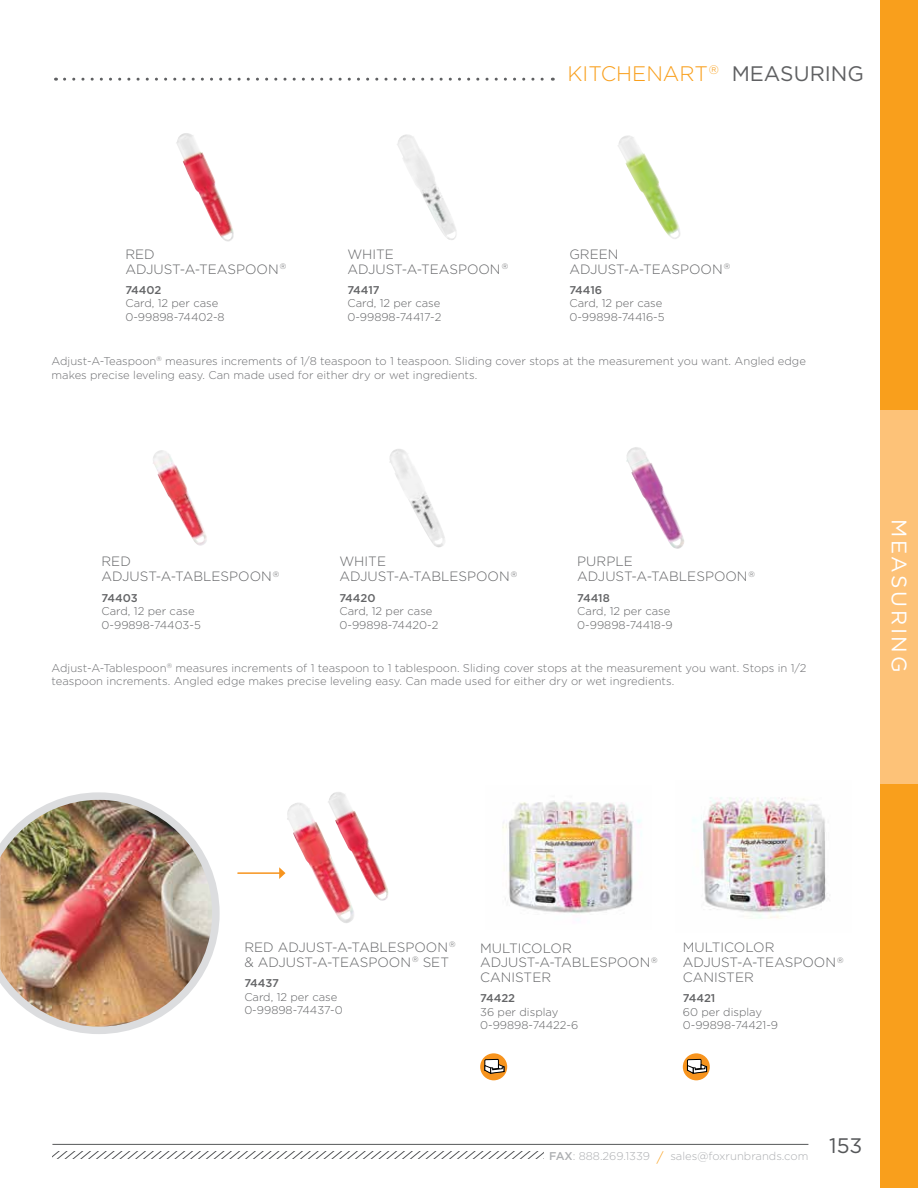
<style>
.page{position:relative;width:918px;height:1188px;background:#fff}
.page>*{position:absolute;margin:0;border:0;box-sizing:border-box;transform-origin:0 0}
.t1{font:300 21px "Gotham";color:#f99f1c}
.t2{font:21px "Gotham";letter-spacing:.125em;color:#fff}
.t3{font:21px "Gotham";color:#555759}
.t4{font:300 13.5px/15px "Gotham";color:#636466}
.t5{font:300 11.25px/13.5px "Gotham";color:#6d6e71}
.t6{font:300 11.25px/13.5px "Gotham";color:#636466}
.t7{font:500 11.25px "Gotham";color:#636466}
.t8{font:300 11.25px "Gotham";color:#adafb2}
.s1{font-weight:400;color:#5f6062}
.s2{font-weight:500}
.s3{font-size:13.5px;color:#f99f1c}
</style>
<div class="page">
<div style="left:880px;top:0;width:38px;height:1188px;background:#f99f1c"></div>
<div style="left:880px;top:410px;width:38px;height:374px;background:#fdc278"></div>
<hr style="left:52px;top:1144px;width:756px;height:1px;background:#555759">
<svg style="left:52px;top:1151px;width:491px;height:7px"></svg>
<svg style="left:65px;top:78px;width:488px;height:3px"></svg>
<img style="left:618px;top:135px;width:62px;height:104px">
<img style="left:176px;top:133px;width:58px;height:109px">
<img style="left:397px;top:134px;width:60px;height:106px">
<img style="left:153px;top:450px;width:54px;height:96px">
<img style="left:626px;top:448px;width:58px;height:101px">
<img style="left:389px;top:449px;width:56px;height:99px">
<img style="left:287px;top:803px;width:67px;height:120px">
<img style="left:327px;top:792px;width:62px;height:109px">
<img style="left:693px;top:797px;width:135px;height:122px">
<img style="left:502px;top:801px;width:140px;height:112px">
<img style="left:0;top:792px;width:220px;height:242px">
<div style="left:480px;top:1053px;width:27px;height:27px;background:#f7941e;border-radius:50%"></div>
<svg style="left:484px;top:1059px;width:22px;height:15px"></svg>
<div style="left:683px;top:1053px;width:27px;height:27px;background:#f7941e;border-radius:50%"></div>
<svg style="left:687px;top:1059px;width:22px;height:15px"></svg>
<hr style="left:238px;top:872px;width:42px;height:2px;background:#f7941e">
<svg style="left:279px;top:867px;width:6px;height:12px"></svg>
<h1 class="t1" style="left:568px;top:62px;width:298px">KITCHENART<sup>®</sup> <span class="s1">MEASURING</span></h1>
<p class="t4" style="left:125px;top:246px;width:162px">RED<br>ADJUST-A-TEASPOON<sup>®</sup></p>
<p class="t4" style="left:569px;top:246px;width:162px">GREEN<br>ADJUST-A-TEASPOON<sup>®</sup></p>
<p class="t4" style="left:347px;top:246px;width:162px">WHITE<br>ADJUST-A-TEASPOON<sup>®</sup></p>
<p class="t7" style="left:125px;top:284px;width:38px">74402</p>
<p class="t6" style="left:125px;top:297px;width:101px">Card, 12 per case<br>0-99898-74402-8</p>
<p class="t7" style="left:347px;top:284px;width:34px">74417</p>
<p class="t6" style="left:347px;top:297px;width:96px">Card, 12 per case<br>0-99898-74417-2</p>
<p class="t7" style="left:569px;top:284px;width:34px">74416</p>
<p class="t6" style="left:569px;top:297px;width:97px">Card, 12 per case<br>0-99898-74416-5</p>
<p class="t5" style="left:52px;top:354px;width:756px">Adjust-A-Teaspoon<sup>®</sup> measures increments of 1/8 teaspoon to 1 teaspoon. Sliding cover stops at the measurement you want. Angled edge makes precise leveling easy. Can made used for either dry or wet ingredients.</p>
<p class="t4" style="left:102px;top:554px;width:179px">RED<br>ADJUST-A-TABLESPOON<sup>®</sup></p>
<p class="t4" style="left:339px;top:554px;width:179px">WHITE<br>ADJUST-A-TABLESPOON<sup>®</sup></p>
<p class="t4" style="left:577px;top:554px;width:179px">PURPLE<br>ADJUST-A-TABLESPOON<sup>®</sup></p>
<p class="t7" style="left:102px;top:591px;width:38px">74403</p>
<p class="t6" style="left:102px;top:604px;width:101px">Card, 12 per case<br>0-99898-74403-5</p>
<p class="t7" style="left:339px;top:591px;width:38px">74420</p>
<p class="t6" style="left:339px;top:604px;width:100px">Card, 12 per case<br>0-99898-74420-2</p>
<p class="t7" style="left:577px;top:591px;width:34px">74418</p>
<p class="t6" style="left:577px;top:604px;width:97px">Card, 12 per case<br>0-99898-74418-9</p>
<p class="t5" style="left:52px;top:661px;width:757px">Adjust-A-Tablespoon<sup>®</sup> measures increments of 1 teaspoon to 1 tablespoon. Sliding cover stops at the measurement you want. Stops in 1/2 teaspoon increments. Angled edge makes precise leveling easy. Can made used for either dry or wet ingredients.</p>
<h1 class="t2" style="left:911px;top:519px;width:155px;rotate:90deg">MEASURING</h1>
<p class="t4" style="left:244px;top:939px;width:213px">RED ADJUST-A-TABLESPOON<sup>® </sup>&amp; ADJUST-A-TEASPOON<sup>®</sup> SET</p>
<p class="t4" style="left:480px;top:940px;width:179px">MULTICOLOR<br>ADJUST-A-TABLESPOON<sup>®<br></sup>CANISTER</p>
<p class="t4" style="left:683px;top:940px;width:162px">MULTICOLOR<br>ADJUST-A-TEASPOON<sup>®<br></sup>CANISTER</p>
<p class="t7" style="left:244px;top:977px;width:36px">74437</p>
<p class="t6" style="left:244px;top:990px;width:100px">Card, 12 per case<br>0-99898-74437-0</p>
<p class="t7" style="left:480px;top:992px;width:37px">74422</p>
<p class="t7" style="left:683px;top:992px;width:34px">74421</p>
<p class="t6" style="left:683px;top:1005px;width:97px">60 per display<br>0-99898-74421-9</p>
<p class="t6" style="left:480px;top:1005px;width:100px">36 per display<br>0-99898-74422-6</p>
<p class="t8" style="left:549px;top:1150px;width:261px"><span class="s2">FAX</span>: 888.269.1339 <span class="s3">/</span> sales@foxrunbrands.com</p>
<h1 class="t3" style="left:829px;top:1134px;width:35px">153</h1>
</div>
